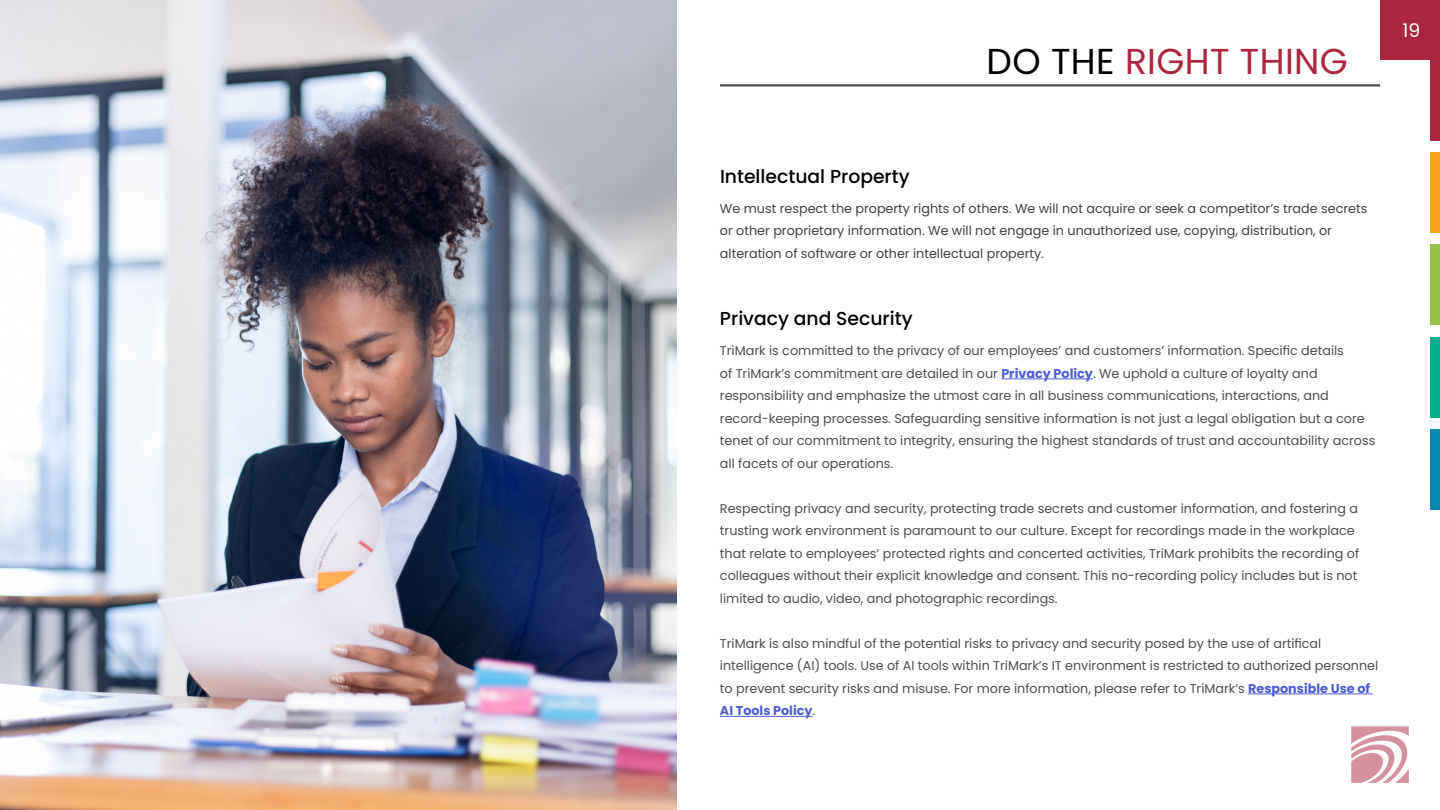
<style>
.page{position:relative;width:1440px;height:810px;background:#fff}
.page>*{position:absolute;margin:0;border:0;box-sizing:border-box;transform-origin:0 0}
.t1{font:36px "Poppins";letter-spacing:.01em;color:#ab263f}
._30_Reg_center{font:500 18.75px "Poppins";color:#000}
.t2{font:18.75px "Poppins";color:#fff}
._18_30__Reg_Left{font:12.75px/22.5px "Poppins";color:#4d4d4f}
.Text__Left__Alignment{font:12.75px/22.5px "Poppins";color:#414042}
.s1{color:#000}
.s2{font-weight:700;color:#4f5cd6}
</style>
<div class="page">
<div style="left:1430px;top:429px;width:10px;height:80px;background:#0787af"></div>
<div style="left:1430px;top:337px;width:10px;height:80px;background:#00b08d"></div>
<div style="left:1430px;top:245px;width:10px;height:80px;background:#95c247"></div>
<div style="left:1430px;top:152px;width:10px;height:80px;background:#faa21b"></div>
<div style="left:1430px;top:60px;width:10px;height:80px;background:#ab263f"></div>
<img style="left:1352px;top:727px;width:56px;height:56px">
<hr style="left:720px;top:84px;width:660px;height:2px;background:#4d4d4f">
<img style="left:0;top:0;width:677px;height:810px">
<hr style="left:1001px;top:379px;width:92px;height:1px;background:#4f5cd6">
<hr style="left:1248px;top:694px;width:125px;height:1px;background:#4f5cd6">
<hr style="left:720px;top:716px;width:93px;height:1px;background:#4f5cd6">
<div style="left:1380px;top:0;width:60px;height:60px;background:#ab263f"></div>
<p class="t1" style="left:987px;top:41px;width:363px"><span class="s1">DO THE</span> RIGHT THING</p>
<h2 class="t2" style="left:1403px;top:20px;width:19px">19</h2>
<p class="_30_Reg_center" style="left:720px;top:165px;width:191px">Intellectual Property</p>
<p class="Text__Left__Alignment" style="left:720px;top:197px;width:649px">We must respect the property rights of others. We will not acquire or seek a competitor’s trade secrets or other proprietary information. We will not engage in unauthorized use, copying, distribution, or alteration of software or other intellectual property.</p>
<p class="_30_Reg_center" style="left:720px;top:308px;width:194px">Privacy and Security</p>
<p class="_18_30__Reg_Left" style="left:720px;top:340px;width:657px">TriMark is committed to the privacy of our employees’ and customers’ information. Specific details<br>of TriMark’s commitment are detailed in our <span class="s2">Privacy Policy</span>. We uphold a culture of loyalty and responsibility and emphasize the utmost care in all business communications, interactions, and record-keeping processes. Safeguarding sensitive information is not just a legal obligation but a core tenet of our commitment to integrity, ensuring the highest standards of trust and accountability across all facets of our operations.</p>
<p class="_18_30__Reg_Left" style="left:720px;top:497px;width:641px">Respecting privacy and security, protecting trade secrets and customer information, and fostering a trusting work environment is paramount to our culture. Except for recordings made in the workplace that relate to employees’ protected rights and concerted activities, TriMark prohibits the recording of colleagues without their explicit knowledge and consent. This no-recording policy includes but is not limited to audio, video, and photographic recordings.</p>
<p class="_18_30__Reg_Left" style="left:720px;top:632px;width:660px">TriMark is also mindful of the potential risks to privacy and security posed by the use of artifical intelligence (AI) tools. Use of AI tools within TriMark’s IT environment is restricted to authorized personnel to prevent security risks and misuse. For more information, please refer to TriMark’s <span class="s2">Responsible Use of AI Tools Policy</span>.</p>
</div>
